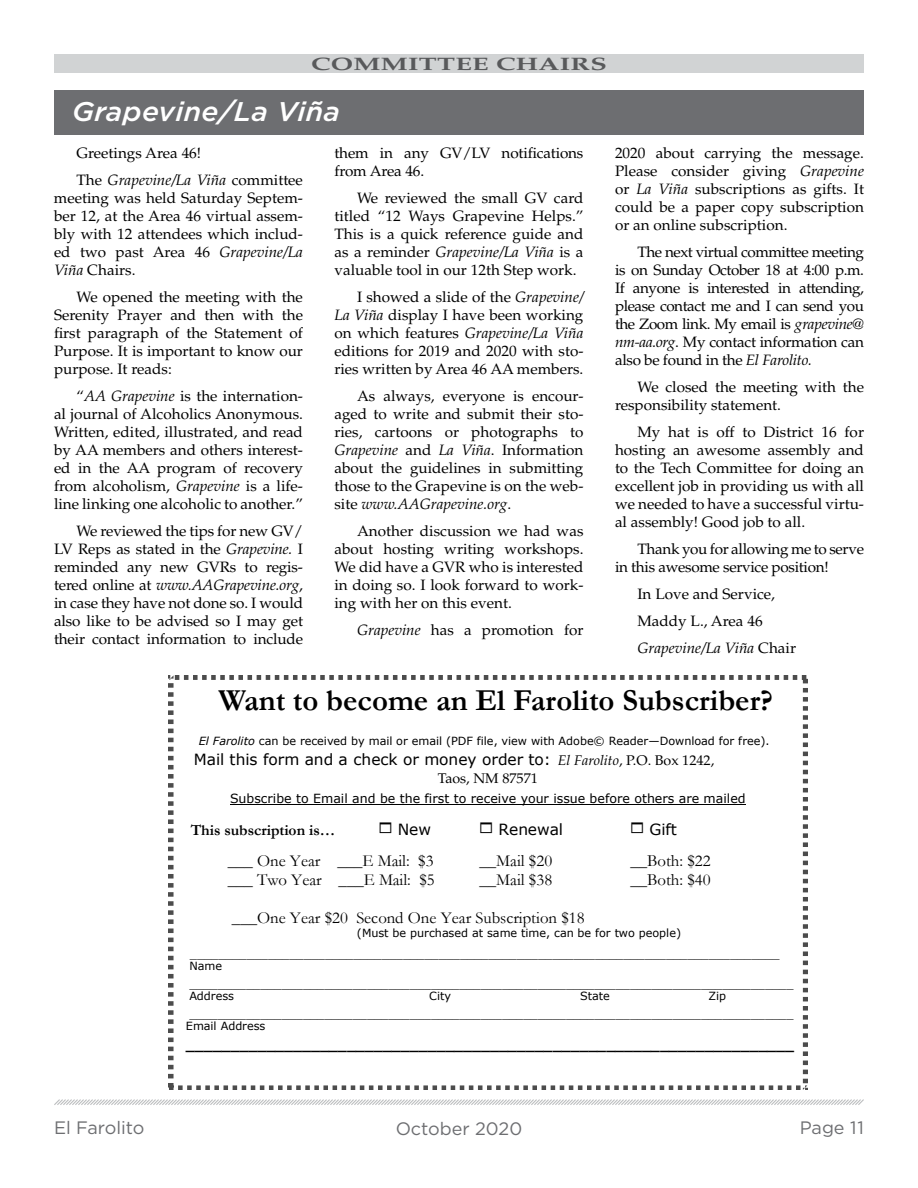
<style>
.page{position:relative;width:918px;height:1188px;background:#fff}
.page>*{position:absolute;margin:0;border:0;box-sizing:border-box;transform-origin:0 0}
.t1{font:700 30.75px "Garamond";color:#000}
.t2{font:italic 500 27px "Gotham";letter-spacing:.01em;color:#fff;scale:1.05 1}
.t3{font:18px "Gotham";color:#6d6e71}
.t4{font:700 18px "Palatino";letter-spacing:.01em;color:#58595b;scale:1.5 1}
.t5{font:16.8px "Garamond";color:#000}
.t6{font:15.45px "Verdana";color:#000}
.t7{font:15.45px "Garamond";color:#000}
.t8{font:700 15.45px "Garamond";color:#000}
.t9{font:15px/18px "Palatino";color:#000;text-align:justify}
.t10{font:15px/18px "Palatino";letter-spacing:-.02em;color:#000}
.t11{font:13.95px "Palatino";color:#000}
.t12{font:12.6px "Verdana";color:#000}
.t13{font:700 12.6px "Verdana";color:#000}
.t14{font:11.25px/18px "Verdana";color:#000}
.s1{font-style:italic}
.s2{font-family:"Garamond";font-style:italic}
.s3{font-weight:700}
</style>
<div class="page">
<svg style="left:169px;top:675px;width:638px;height:415px"></svg>
<hr style="left:230px;top:804px;width:516px;height:1px;background:#000">
<div style="left:554px;top:753px;width:243px;height:19px;background:#fff"></div>
<div style="left:451px;top:771px;width:73px;height:14px;background:#fff"></div>
<svg style="left:54px;top:1099px;width:810px;height:6px"></svg>
<div style="left:54px;top:90px;width:810px;height:44px;background:#6d6e71"></div>
<div style="left:54px;top:54px;width:810px;height:19px;background:#d1d3d4"></div>
<svg style="left:380px;top:822px;width:11px;height:11px"></svg>
<svg style="left:480px;top:822px;width:12px;height:11px"></svg>
<svg style="left:631px;top:822px;width:12px;height:11px"></svg>
<p class="t4" style="left:311px;top:53px;width:108px">COMMITTEE</p>
<p class="t4" style="left:496px;top:53px;width:54px">CHAIRS</p>
<h2 class="t2" style="left:72px;top:94px;width:257px">Grapevine/La Viña</h2>
<p class="t9" style="left:334px;top:144px;width:250px">them in any GV/LV notifications from Area 46.</p>
<p class="t9" style="left:334px;top:189px;width:251px;text-indent:23px">We reviewed the small GV card titled “12 Ways Grapevine Helps.” This is a quick reference guide and as a reminder <span class="s1">Grapevine/La Viña</span> is a valuable tool in our 12th Step work.</p>
<p class="t9" style="left:334px;top:288px;width:251px;text-indent:23px">I showed a slide of the <span class="s1">Grapevine/ La Viña</span> display I have been working on which features <span class="s1">Grapevine/La Viña </span>editions for 2019 and 2020 with sto&shy;ries written by Area 46 AA members.</p>
<p class="t9" style="left:334px;top:387px;width:251px;text-indent:23px">As always, everyone is encour&shy;aged to write and submit their sto&shy;ries, cartoons or photographs to <span class="s1">Grapevine</span> and <span class="s1">La Viña</span>. Information about the guidelines in submitting those to the Grapevine is on the web&shy;site <span class="s1">www.AAGrapevine.org</span>.</p>
<p class="t9" style="left:334px;top:522px;width:251px;text-indent:23px">Another discussion we had was about hosting writing workshops.<br>We did have a GVR who is interested in doing so. I look forward to work&shy;ing with her on this event.</p>
<p class="t9" style="left:357px;top:621px;width:228px"><span class="s1">Grapevine</span> has a promotion for</p>
<p class="t9" style="left:76px;top:140px;width:228px;line-height:27px">Greetings Area 46!<br>The <span class="s1">Grapevine/La Viña</span> committee</p>
<p class="t9" style="left:54px;top:190px;width:251px">meeting was held Saturday Septem&shy;ber 12, at the Area 46 virtual assem&shy;bly with 12 attendees which includ&shy;ed two past Area 46 <span class="s1">Grapevine/La Viña</span> Chairs.</p>
<p class="t9" style="left:54px;top:289px;width:251px;text-indent:23px">We opened the meeting with the Serenity Prayer and then with the first paragraph of the Statement of Purpose. It is important to know our purpose. It reads:</p>
<p class="t9" style="left:54px;top:388px;width:251px;text-indent:23px">“<span class="s1">AA Grapevine</span> is the internation&shy;al journal of Alcoholics Anonymous.<br>Written, edited, illustrated, and read by AA members and others interest&shy;ed in the AA program of recovery from alcoholism, <span class="s1">Grapevine</span> is a life&shy;line linking one alcoholic to another.”</p>
<p class="t9" style="left:54px;top:523px;width:251px;text-indent:23px">We reviewed the tips for new GV/ LV Reps as stated in the <span class="s1">Grapevine.</span> I reminded any new GVRs to regis&shy;tered online at <span class="s1">www.AAGrapevine.org</span>, in case they have not done so. I would also like to be advised so I may get their contact information to include</p>
<p class="t7" style="left:253px;top:207px;width:225px">RETURN SERVICE REQUESTED</p>
<p class="t9" style="left:615px;top:144px;width:251px">2020 about carrying the message.<br>Please consider giving <span class="s1">Grapevine </span>or <span class="s1">La Viña</span> subscriptions as gifts. It could be a paper copy subscription or an online subscription.</p>
<p class="t9" style="left:615px;top:243px;width:251px;text-indent:23px">The next virtual committee meeting is on Sunday October 18 at 4:00 p.m.<br>If anyone is interested in attending, please contact me and I can send you the Zoom link. My email is <span class="s1">grapevine@ nm-aa.org</span>. My contact information can also be found in the <span class="s1">El Farolito.</span></p>
<p class="t9" style="left:615px;top:378px;width:251px;text-indent:23px">We closed the meeting with the responsibility statement.</p>
<p class="t9" style="left:615px;top:423px;width:251px;text-indent:23px">My hat is off to District 16 for hosting an awesome assembly and to the Tech Committee for doing an excellent job in providing us with all we needed to have a successful virtu&shy;al assembly! Good job to all.</p>
<p class="t10" style="left:615px;top:540px;width:251px;text-indent:23px">Thank you for allowing me to serve in this awesome service position!</p>
<p class="t9" style="left:638px;top:581px;width:160px;line-height:27px;text-align:left">In Love and Service,<br>Maddy L., Area 46<br><span class="s1">Grapevine/La Viña</span> Chair</p>
<h1 class="t1" style="left:219px;top:680px;width:556px">Want to become an El Farolito Subscriber?</h1>
<p class="t14" style="left:199px;top:732px;width:572px"><span class="s1">El Farolito</span> can be received by mail or email (PDF file, view with Adobe© Reader—Download for free).</p>
<p class="t6" style="left:194px;top:748px;width:602px">Mail this form and a check or money order to: <span class="s2">El Farolito - PO Box 35876 - Albuquerque,</span></p>
<p class="t7" style="left:456px;top:767px;width:66px"><span class="s1">NM</span> 87176</p>
<p class="t12" style="left:230px;top:790px;width:517px">Subscribe to Email and be the first to receive your issue before others are mailed</p>
<p class="t8" style="left:191px;top:819px;width:146px">This subscription is…</p>
<p class="t6" style="left:398px;top:818px;width:35px">New</p>
<p class="t6" style="left:498px;top:818px;width:66px">Renewal</p>
<p class="t6" style="left:649px;top:818px;width:29px">Gift</p>
<p class="t5" style="left:228px;top:850px;width:207px"><span class="s3">___</span> One Year ___E Mail: $3</p>
<p class="t5" style="left:479px;top:850px;width:74px">__Mail $20</p>
<p class="t5" style="left:630px;top:850px;width:82px">__Both: $22</p>
<p class="t5" style="left:228px;top:869px;width:209px">___ Two Year ___E Mail: $5</p>
<p class="t5" style="left:479px;top:869px;width:74px">__Mail $38</p>
<p class="t5" style="left:630px;top:869px;width:82px">__Both: $40</p>
<p class="t5" style="left:232px;top:906px;width:354px">___One Year $20 Second One Year Subscription $18</p>
<p class="t14" style="left:190px;top:922px;width:591px;line-height:21px;text-indent:167px">(Must be purchased at same time, can be for two people) ___________________________________________________________________________________</p>
<p class="t14" style="left:189px;top:957px;width:606px">Name _____________________________________________________________________________________</p>
<p class="t14" style="left:189px;top:987px;width:46px">Address</p>
<p class="t14" style="left:429px;top:987px;width:23px">City</p>
<p class="t14" style="left:580px;top:987px;width:31px">State</p>
<p class="t11" style="left:558px;top:753px;width:158px"><span class="s1">El Farolito</span>, P.O. Box 1242,</p>
<p class="t11" style="left:438px;top:770px;width:102px">Taos, NM 87571</p>
<p class="t14" style="left:189px;top:987px;width:606px;text-indent:519px">Zip _____________________________________________________________________________________</p>
<p class="t14" style="left:186px;top:1017px;width:81px">Email Address</p>
<p class="t13" style="left:186px;top:1036px;width:610px">____________________________________________________________________</p>
<p class="t3" style="left:54px;top:1116px;width:92px">El Farolito</p>
<p class="t3" style="left:396px;top:1117px;width:128px">October 2020</p>
<p class="t3" style="left:800px;top:1116px;width:66px">Page 11</p>
</div>
